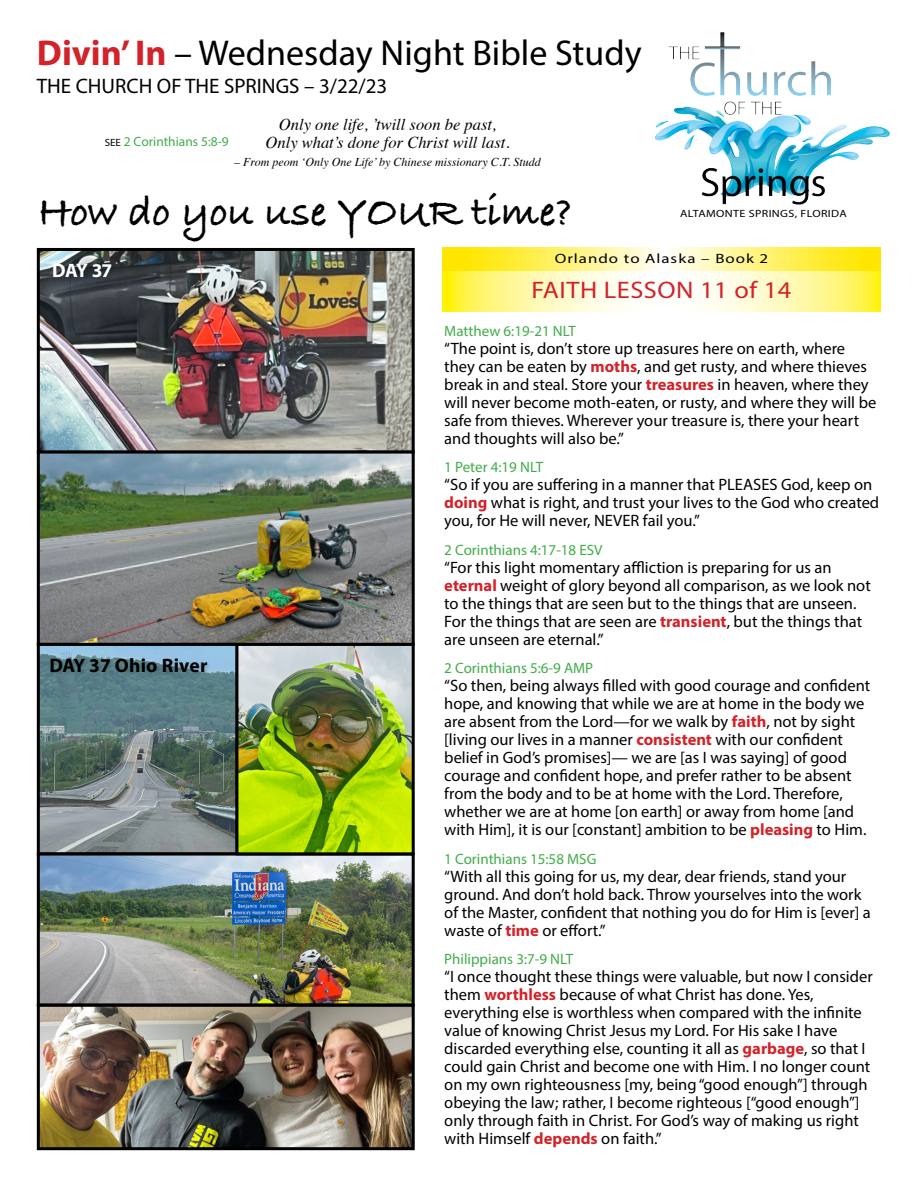
<style>
.page{position:relative;width:918px;height:1188px;background:#fff}
.page>*{position:absolute;margin:0;border:0;box-sizing:border-box;transform-origin:0 0}
.t1{font:700 43.5px "Bradley Hand ITCTT";color:#000}
.t2{font:36px "Myriad Pro";color:#000}
.t3{font:24px "Myriad Pro";letter-spacing:.02em;color:#d2232a;scale:1.1 1}
.t4{font:21px "Myriad Pro";color:#000}
.t5{font:700 19.5px "Myriad Pro";letter-spacing:.01em;color:#000}
.t6{font:700 19.5px "Myriad Pro";color:#fff}
.t7{font:16.5px/18px "Myriad Pro";color:#000}
.t8{font:italic 16.5px/18px "Times";color:#000;text-align:center}
.t9{font:15px "Myriad Pro";color:#41ad49}
.t10{font:13.5px "Myriad Pro";letter-spacing:.06em;color:#000;scale:1.25 1}
.t11{font:13.5px "Myriad Pro";color:#41ad49}
.t12{font:italic 12px "Times";color:#000}
.t13{font:10.5px "Myriad Pro";letter-spacing:.03em;color:#000;scale:1.15 1}
.s1{font-weight:700;color:#d2232a}
.s2{font-size:10.5px;color:#000}
</style>
<div class="page">
<img style="left:655px;top:32px;width:235px;height:173px">
<img style="left:41px;top:252px;width:370px;height:198px">
<div style="left:37px;top:248px;width:378px;height:206px;border:3px solid #000"></div>
<div style="left:52px;top:261px;width:64px;height:20px;background:#000;opacity:.15"></div>
<svg style="left:443px;top:270px;width:437px;height:41px"></svg>
<svg style="left:443px;top:248px;width:437px;height:22px;background:#fff16d"></svg>
<img style="left:41px;top:455px;width:370px;height:187px">
<div style="left:37px;top:451px;width:378px;height:195px;border:3px solid #000"></div>
<svg style="left:41px;top:647px;width:194px;height:204px;background:#6f8587"></svg>
<div style="left:37px;top:643px;width:202px;height:212px;border:3px solid #000"></div>
<img style="left:41px;top:857px;width:370px;height:146px">
<div style="left:37px;top:853px;width:378px;height:154px;border:3px solid #000"></div>
<img style="left:41px;top:1008px;width:370px;height:138px">
<div style="left:37px;top:1004px;width:378px;height:146px;border:3px solid #000"></div>
<div style="left:49px;top:657px;width:163px;height:20px;background:#000;opacity:.15"></div>
<img style="left:239px;top:647px;width:172px;height:204px">
<div style="left:235px;top:643px;width:180px;height:212px;border:3px solid #000"></div>
<h2 class="t2" style="left:37px;top:31px;width:606px"><span class="s1">Divin’ In</span> – Wednesday Night Bible Study</h2>
<p class="t4" style="left:37px;top:73px;width:352px">THE CHURCH OF THE SPRINGS – 3/22/23</p>
<p class="t8" style="left:266px;top:114px;width:246px">Only one life, ’twill soon be past,<br>Only what’s done for Christ will last.</p>
<p class="t12" style="left:234px;top:152px;width:308px">– From peom ‘Only One Life’ by Chinese missionary C.T. Studd</p>
<p class="t11" style="left:105px;top:133px;width:126px"><span class="s2">SEE</span> 2 Corinthians 5:8-9</p>
<h1 class="t1" style="left:38px;top:179px;width:536px">How do you use YOUR time?</h1>
<p class="t13" style="left:680px;top:207px;width:146px">ALTAMONTE SPRINGS, FLORIDA</p>
<p class="t6" style="left:52px;top:257px;width:62px">DAY 37</p>
<p class="t5" style="left:49px;top:653px;width:160px">DAY 37 Ohio River</p>
<p class="t10" style="left:555px;top:250px;width:172px">Orlando to Alaska – Book 2</p>
<h3 class="t3" style="left:532px;top:275px;width:238px">FAITH LESSON 11 of 14</h3>
<p class="t9" style="left:444px;top:322px;width:133px">Matthew 6:19-21 NLT</p>
<p class="t7" style="left:444px;top:339px;width:434px">“The point is, don’t store up treasures here on earth, where they can be eaten by <span class="s1">moths</span>, and get rusty, and where thieves break in and steal. Store your <span class="s1">treasures</span> in heaven, where they will never become moth-eaten, or rusty, and where they will be safe from thieves. Wherever your treasure is, there your heart and thoughts will also be.”</p>
<p class="t9" style="left:444px;top:458px;width:100px">1 Peter 4:19 NLT</p>
<p class="t7" style="left:444px;top:476px;width:436px">“So if you are suffering in a manner that PLEASES God, keep on <span class="s1">doing</span> what is right, and trust your lives to the God who created you, for He will never, NEVER fail you.”</p>
<p class="t9" style="left:444px;top:540px;width:160px">2 Corinthians 4:17-18 ESV</p>
<p class="t7" style="left:444px;top:558px;width:428px">“For this light momentary affliction is preparing for us an <span class="s1">eternal</span> weight of glory beyond all comparison, as we look not to the things that are seen but to the things that are unseen.<br>For the things that are seen are <span class="s1">transient</span>, but the things that are unseen are eternal.”</p>
<p class="t9" style="left:444px;top:659px;width:150px">2 Corinthians 5:6-9 AMP</p>
<p class="t7" style="left:444px;top:676px;width:428px">“So then, being always filled with good courage and confident hope, and knowing that while we are at home in the body we are absent from the Lord—for we walk by <span class="s1">faith</span>, not by sight [living our lives in a manner <span class="s1">consistent</span> with our confident belief in God’s promises]— we are [as I was saying] of good courage and confident hope, and prefer rather to be absent from the body and to be at home with the Lord. Therefore, whether we are at home [on earth] or away from home [and with Him], it is our [constant] ambition to be <span class="s1">pleasing</span> to Him.</p>
<p class="t9" style="left:444px;top:849px;width:154px">1 Corinthians 15:58 MSG</p>
<p class="t7" style="left:444px;top:867px;width:428px">“With all this going for us, my dear, dear friends, stand your ground. And don’t hold back. Throw yourselves into the work of the Master, confident that nothing you do for Him is [ever] a waste of <span class="s1">time</span> or effort.”</p>
<p class="t9" style="left:444px;top:950px;width:131px">Philippians 3:7-9 NLT</p>
<p class="t7" style="left:444px;top:967px;width:430px">“I once thought these things were valuable, but now I consider them <span class="s1">worthless</span> because of what Christ has done. Yes, everything else is worthless when compared with the infinite value of knowing Christ Jesus my Lord. For His sake I have discarded everything else, counting it all as <span class="s1">garbage</span>, so that I could gain Christ and become one with Him. I no longer count on my own righteousness [my, being “good enough”] through obeying the law; rather, I become righteous [“good enough”] only through faith in Christ. For God’s way of making us right with Himself <span class="s1">depends</span> on faith.”</p>
</div>
